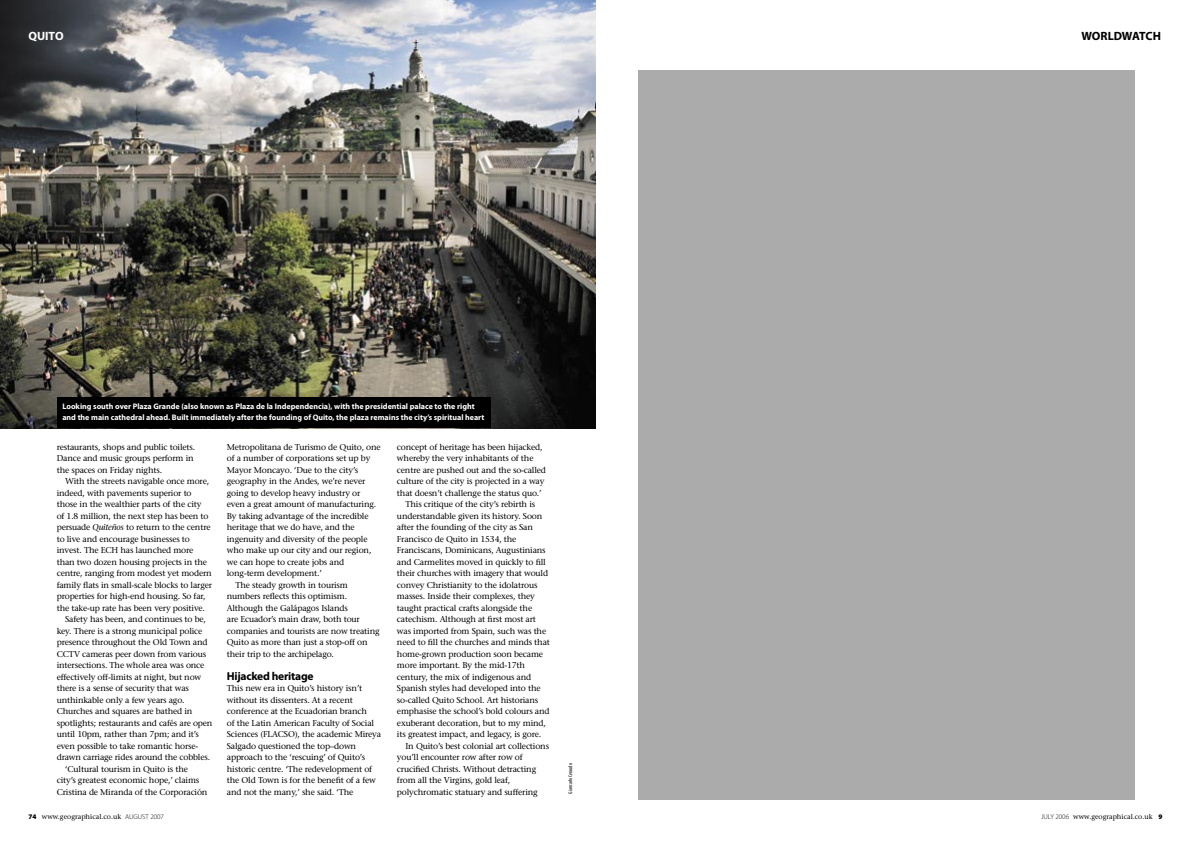
<style>
.page{position:relative;width:1191px;height:842px;background:#fff}
.page>*{position:absolute;margin:0;border:0;box-sizing:border-box;transform-origin:0 0}
.t1{font:700 12px "Myriad Pro";letter-spacing:-.015em;color:#000}
.t2{font:700 12px "Myriad Pro";letter-spacing:-.005em;color:#fff}
.t3{font:700 11.5px "Myriad Pro";letter-spacing:-.02em;color:#000}
.t4{font:8.5px/11.5px "Stone Serif";letter-spacing:-.02em;color:#000}
.t5{font:700 8px/11.5px "Myriad Pro";color:#fff}
.t6{font:7px "Stone Serif";color:#000}
.t7{font:condensed 5.5px "Myriad Pro";color:#000}
.s1{font-style:italic}
.s2{font-family:"Myriad Pro";font-weight:900}
.s3{font-family:"Myriad Pro";font-weight:300}
</style>
<div class="page">
<div style="left:638px;top:70px;width:496px;height:729px;background:#ababab"></div>
<img style="left:0;top:0;width:595px;height:428px">
<div style="left:57px;top:397px;width:433px;height:31px;background:#000"></div>
<h1 class="t2" style="left:28px;top:29px;width:37px">QUITO</h1>
<p class="t5" style="left:62px;top:400px;width:423px">Looking south over Plaza Grande (also known as Plaza de la Independencia), with the presidential palace to the right and the main cathedral ahead. Built immediately after the founding of Quito, the plaza remains the city’s spiritual heart</p>
<p class="t4" style="left:57px;top:441px;width:140px">restaurants, shops and public toilets.<br>Dance and music groups perform in the spaces on Friday nights.</p>
<p class="t4" style="left:65px;top:475px;width:145px">With the streets navigable once more,</p>
<p class="t4" style="left:57px;top:487px;width:136px">indeed, with pavements superior to</p>
<p class="t4" style="left:57px;top:498px;width:146px">those in the wealthier parts of the city</p>
<p class="t4" style="left:57px;top:510px;width:153px">of 1.8 million, the next step has been to</p>
<p class="t4" style="left:57px;top:521px;width:155px">persuade <span class="s1">Quiteños</span> to return to the centre</p>
<p class="t4" style="left:57px;top:533px;width:135px">to live and encourage businesses to</p>
<p class="t4" style="left:57px;top:544px;width:138px">invest. The ECH has launched more</p>
<p class="t4" style="left:57px;top:556px;width:152px">than two dozen housing projects in the</p>
<p class="t4" style="left:57px;top:567px;width:157px">centre, ranging from modest yet modern</p>
<p class="t4" style="left:57px;top:579px;width:157px">family flats in small-scale blocks to larger</p>
<p class="t4" style="left:57px;top:590px;width:150px">properties for high-end housing. So far,</p>
<p class="t4" style="left:57px;top:602px;width:150px">the take-up rate has been very positive.</p>
<p class="t4" style="left:65px;top:613px;width:142px">Safety has been, and continues to be,</p>
<p class="t4" style="left:57px;top:625px;width:147px">key. There is a strong municipal police</p>
<p class="t4" style="left:57px;top:636px;width:152px">presence throughout the Old Town and</p>
<p class="t4" style="left:57px;top:648px;width:151px">CCTV cameras peer down from various</p>
<p class="t4" style="left:57px;top:659px;width:149px">intersections. The whole area was once</p>
<p class="t4" style="left:57px;top:671px;width:146px">effectively off-limits at night, but now</p>
<p class="t4" style="left:57px;top:682px;width:134px">there is a sense of security that was</p>
<p class="t4" style="left:57px;top:694px;width:129px">unthinkable only a few years ago.</p>
<p class="t4" style="left:57px;top:705px;width:137px">Churches and squares are bathed in</p>
<p class="t4" style="left:57px;top:717px;width:157px">spotlights; restaurants and cafés are open</p>
<p class="t4" style="left:57px;top:728px;width:144px">until 10pm, rather than 7pm; and it’s</p>
<p class="t4" style="left:57px;top:740px;width:143px">even possible to take romantic horse-</p>
<p class="t4" style="left:57px;top:751px;width:155px">drawn carriage rides around the cobbles.</p>
<p class="t4" style="left:65px;top:763px;width:124px">‘Cultural tourism in Quito is the</p>
<p class="t4" style="left:57px;top:774px;width:144px">city’s greatest economic hope,’ claims</p>
<p class="t4" style="left:57px;top:786px;width:152px">Cristina de Miranda of the Corporación</p>
<p class="t6" style="left:28px;top:812px;width:137px"><span class="s2">74</span> www.geographical.co.uk <span class="s3">AUGUST 2007</span></p>
<p class="t4" style="left:227px;top:441px;width:155px">Metropolitana de Turismo de Quito, one</p>
<p class="t4" style="left:227px;top:452px;width:145px">of a number of corporations set up by</p>
<p class="t4" style="left:227px;top:464px;width:133px">Mayor Moncayo. ‘Due to the city’s</p>
<p class="t4" style="left:227px;top:475px;width:140px">geography in the Andes, we’re never</p>
<p class="t4" style="left:227px;top:487px;width:135px">going to develop heavy industry or</p>
<p class="t4" style="left:227px;top:498px;width:151px">even a great amount of manufacturing.</p>
<p class="t4" style="left:227px;top:510px;width:143px">By taking advantage of the incredible</p>
<p class="t4" style="left:227px;top:521px;width:129px">heritage that we do have, and the</p>
<p class="t4" style="left:227px;top:533px;width:142px">ingenuity and diversity of the people</p>
<p class="t4" style="left:227px;top:544px;width:146px">who make up our city and our region,</p>
<p class="t4" style="left:227px;top:556px;width:119px">we can hope to create jobs and</p>
<p class="t4" style="left:227px;top:567px;width:96px">long-term development.’</p>
<p class="t4" style="left:235px;top:579px;width:114px">The steady growth in tourism</p>
<p class="t4" style="left:227px;top:590px;width:122px">numbers reflects this optimism.</p>
<p class="t4" style="left:227px;top:602px;width:123px">Although the Galápagos Islands</p>
<p class="t4" style="left:227px;top:613px;width:135px">are Ecuador’s main draw, both tour</p>
<p class="t4" style="left:227px;top:625px;width:154px">companies and tourists are now treating</p>
<p class="t4" style="left:227px;top:636px;width:142px">Quito as more than just a stop-off on</p>
<p class="t4" style="left:227px;top:648px;width:109px">their trip to the archipelago.</p>
<h2 class="t3" style="left:227px;top:669px;width:88px">Hijacked heritage</h2>
<p class="t4" style="left:227px;top:682px;width:156px">This new era in Quito’s history isn’t without its dissenters. At a recent conference at the Ecuadorian branch<br>of the Latin American Faculty of Social Sciences (FLACSO), the academic Mireya Salgado questioned the top–down approach to the ‘rescuing’ of Quito’s historic centre. ‘The redevelopment of the Old Town is for the benefit of a few and not the many,’ she said. ‘The</p>
<p class="t4" style="left:397px;top:441px;width:147px">concept of heritage has been hijacked,</p>
<p class="t4" style="left:397px;top:452px;width:138px">whereby the very inhabitants of the</p>
<p class="t4" style="left:397px;top:464px;width:151px">centre are pushed out and the so-called</p>
<p class="t4" style="left:397px;top:475px;width:149px">culture of the city is projected in a way</p>
<p class="t4" style="left:397px;top:487px;width:146px">that doesn’t challenge the status quo.’</p>
<p class="t4" style="left:405px;top:498px;width:131px">This critique of the city’s rebirth is</p>
<p class="t4" style="left:397px;top:510px;width:147px">understandable given its history. Soon</p>
<p class="t4" style="left:397px;top:521px;width:138px">after the founding of the city as San</p>
<p class="t4" style="left:397px;top:533px;width:121px">Francisco de Quito in 1534, the</p>
<p class="t4" style="left:397px;top:544px;width:150px">Franciscans, Dominicans, Augustinians</p>
<p class="t4" style="left:397px;top:556px;width:150px">and Carmelites moved in quickly to fill</p>
<p class="t4" style="left:397px;top:567px;width:153px">their churches with imagery that would</p>
<p class="t4" style="left:397px;top:579px;width:142px">convey Christianity to the idolatrous</p>
<p class="t4" style="left:397px;top:590px;width:139px">masses. Inside their complexes, they</p>
<p class="t4" style="left:397px;top:602px;width:137px">taught practical crafts alongside the</p>
<p class="t4" style="left:397px;top:613px;width:140px">catechism. Although at first most art</p>
<p class="t4" style="left:397px;top:625px;width:151px">was imported from Spain, such was the</p>
<p class="t4" style="left:397px;top:636px;width:154px">need to fill the churches and minds that</p>
<p class="t4" style="left:397px;top:648px;width:148px">home-grown production soon became</p>
<p class="t4" style="left:397px;top:659px;width:130px">more important. By the mid-17th</p>
<p class="t4" style="left:397px;top:671px;width:136px">century, the mix of indigenous and</p>
<p class="t4" style="left:397px;top:682px;width:145px">Spanish styles had developed into the</p>
<p class="t4" style="left:397px;top:694px;width:143px">so-called Quito School. Art historians</p>
<p class="t4" style="left:397px;top:705px;width:154px">emphasise the school’s bold colours and</p>
<p class="t4" style="left:397px;top:717px;width:150px">exuberant decoration, but to my mind,</p>
<p class="t4" style="left:397px;top:728px;width:146px">its greatest impact, and legacy, is gore.</p>
<p class="t4" style="left:405px;top:740px;width:145px">In Quito’s best colonial art collections</p>
<p class="t4" style="left:397px;top:751px;width:127px">you’ll encounter row after row of</p>
<p class="t4" style="left:397px;top:763px;width:141px">crucified Christs. Without detracting</p>
<p class="t4" style="left:397px;top:774px;width:115px">from all the Virgins, gold leaf,</p>
<p class="t4" style="left:397px;top:786px;width:142px">polychromatic statuary and suffering</p>
<p class="t7" style="left:567px;top:794px;width:32px;rotate:-90deg">Giancarlo Ceraudo</p>
<h1 class="t1" style="left:1081px;top:29px;width:81px">WORLDWATCH</h1>
<p class="t6" style="left:1041px;top:812px;width:123px"><span class="s3">JULY 2006</span> www.geographical.co.uk <span class="s2">9</span></p>
</div>
